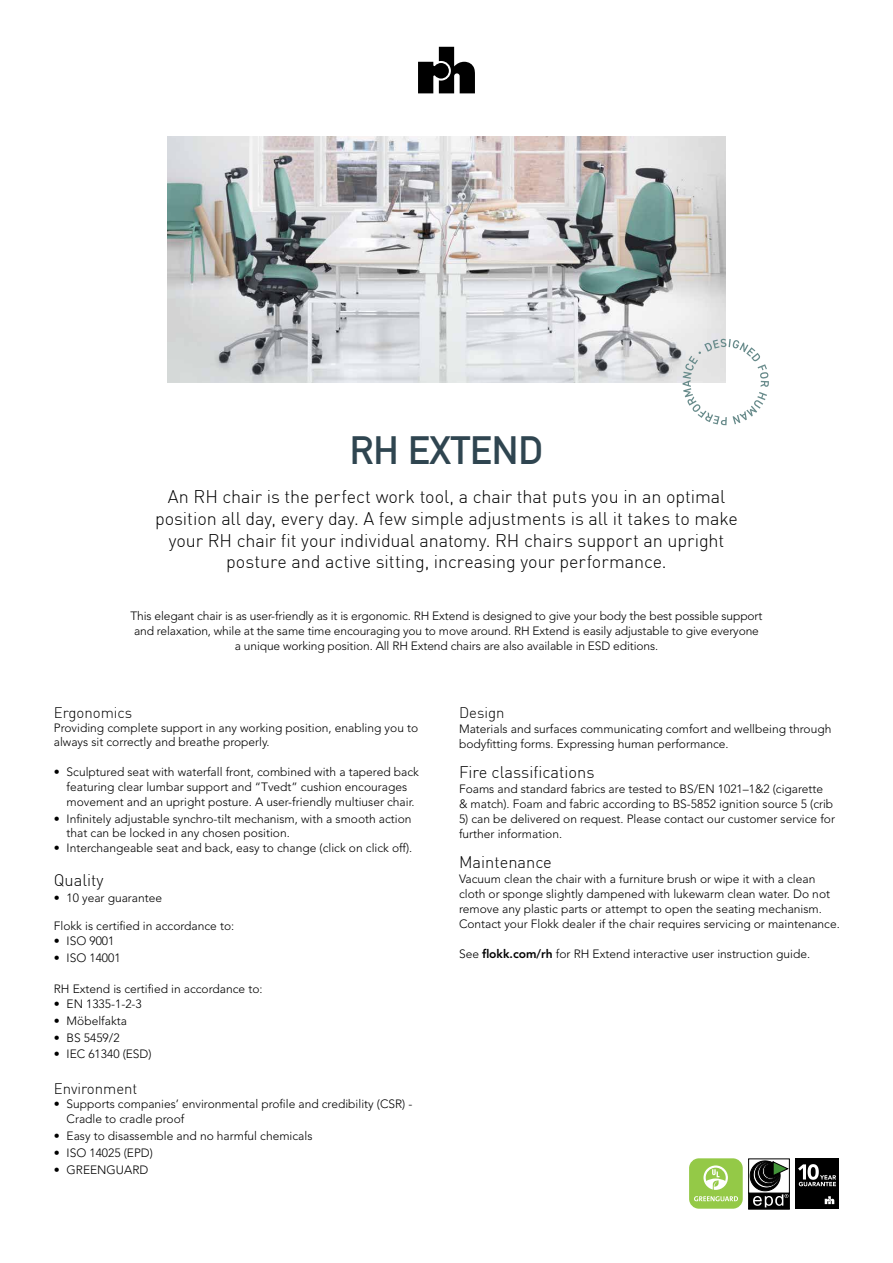
<style>
.page{position:relative;width:893px;height:1263px;background:#fff}
.page>*{position:absolute;margin:0;border:0;box-sizing:border-box;transform-origin:0 0}
.t1{font:700 39px "DIN Alternate";color:#2f4550}
.t2{font:300 18px/21.8px "DIN";letter-spacing:-.005em;color:#000;text-align:center}
.t3{font:300 16.5px "DIN";color:#000}
.t4{font:300 15px "DIN";color:#000}
.t5{font:300 12px/15px "Avenir LT Std";color:#000}
.s1{font-weight:800}
</style>
<div class="page">
<img style="left:167px;top:136px;width:559px;height:246px">
<div style="left:748px;top:1159px;width:41px;height:34px;border:1px solid #000"></div>
<div style="left:748px;top:1193px;width:41px;height:16px;border:1px solid #000"></div>
<svg style="left:749px;top:1160px;width:39px;height:47px"></svg>
<div style="left:689px;top:1158px;width:54px;height:51px;background:#94c947;border-radius:10px"></div>
<svg style="left:703px;top:1165px;width:25px;height:25px"></svg>
<svg style="left:694px;top:1196px;width:44px;height:5px"></svg>
<svg style="left:418px;top:47px;width:57px;height:46px"></svg>
<div style="left:795px;top:1158px;width:44px;height:51px;background:#000"></div>
<svg style="left:825px;top:1196px;width:9px;height:8px"></svg>
<svg style="left:798px;top:1164px;width:38px;height:22px"></svg>
<svg style="left:682px;top:339px;width:87px;height:86px"></svg>
<h1 class="t1" style="left:350px;top:420px;width:195px">RH EXTEND</h1>
<p class="t2" style="left:155px;top:485px;width:584px">An RH chair is the perfect work tool, a chair that puts you in an optimal position all day, every day. A few simple adjustments is all it takes to make your RH chair fit your individual anatomy. RH chairs support an upright posture and active sitting, increasing your performance.</p>
<p class="t5" style="left:130px;top:609px;width:633px;text-align:center">This elegant chair is as user-friendly as it is ergonomic. RH Extend is designed to give your body the best possible support and relaxation, while at the same time encouraging you to move around. RH Extend is easily adjustable to give everyone a unique working position. All RH Extend chairs are also available in ESD editions.</p>
<p class="t4" style="left:54px;top:703px;width:80px">Ergonomics</p>
<p class="t5" style="left:54px;top:721px;width:366px;line-height:14.4px">Providing complete support in any working position, enabling you to always sit correctly and breathe properly.</p>
<p class="t5" style="left:67px;top:764px;width:354px;text-indent:-13px">• Sculptured seat with waterfall front, combined with a tapered back featuring clear lumbar support and “Tvedt” cushion encourages movement and an upright posture. A user-friendly multiuser chair.</p>
<p class="t5" style="left:67px;top:811px;width:347px;line-height:14.4px;text-indent:-13px">• Infinitely adjustable synchro-tilt mechanism, with a smooth action that can be locked in any chosen position.</p>
<p class="t5" style="left:54px;top:840px;width:360px">• Interchangeable seat and back, easy to change (click on click off).</p>
<h3 class="t3" style="left:54px;top:870px;width:51px">Quality</h3>
<p class="t5" style="left:54px;top:890px;width:110px">• 10 year guarantee</p>
<p class="t5" style="left:54px;top:919px;width:182px">Flokk is certified in accordance to:</p>
<p class="t5" style="left:54px;top:933px;width:62px">• ISO 9001</p>
<p class="t5" style="left:54px;top:950px;width:68px">• ISO 14001</p>
<p class="t5" style="left:54px;top:981px;width:210px">RH Extend is certified in accordance to:</p>
<p class="t5" style="left:54px;top:996px;width:89px">• EN 1335-1-2-3</p>
<p class="t5" style="left:54px;top:1013px;width:75px">• Möbelfakta</p>
<p class="t5" style="left:54px;top:1030px;width:67px">• BS 5459/2</p>
<p class="t5" style="left:54px;top:1047px;width:99px">• IEC 61340 (ESD)</p>
<p class="t4" style="left:54px;top:1079px;width:85px">Environment</p>
<p class="t5" style="left:67px;top:1097px;width:347px;line-height:14.4px;text-indent:-13px">• Supports companies’ environmental profile and credibility (CSR) -<br>Cradle to cradle proof</p>
<p class="t5" style="left:54px;top:1128px;width:260px">• Easy to disassemble and no harmful chemicals</p>
<p class="t5" style="left:54px;top:1145px;width:101px">• ISO 14025 (EPD)</p>
<p class="t5" style="left:54px;top:1162px;width:96px">• GREENGUARD</p>
<p class="t4" style="left:459px;top:703px;width:47px">Design</p>
<p class="t5" style="left:459px;top:721px;width:374px">Materials and surfaces communicating comfort and wellbeing through bodyfitting forms. Expressing human performance.</p>
<h3 class="t3" style="left:459px;top:761px;width:137px">Fire classifications</h3>
<p class="t5" style="left:459px;top:781px;width:376px">Foams and standard fabrics are tested to BS/EN 1021–1&amp;2 (cigarette &amp; match). Foam and fabric according to BS-5852 ignition source 5 (crib</p>
<p class="t5" style="left:459px;top:811px;width:378px">5) can be delivered on request. Please contact our customer service for further information.</p>
<h3 class="t3" style="left:459px;top:851px;width:94px">Maintenance</h3>
<p class="t5" style="left:459px;top:871px;width:382px">Vacuum clean the chair with a furniture brush or wipe it with a clean cloth or sponge slightly dampened with lukewarm clean water. Do not remove any plastic parts or attempt to open the seating mechanism.<br>Contact your Flokk dealer if the chair requires servicing or maintenance.</p>
<p class="t5" style="left:459px;top:946px;width:353px">See <span class="s1">flokk.com/rh</span> for RH Extend interactive user instruction guide.</p>
</div>
